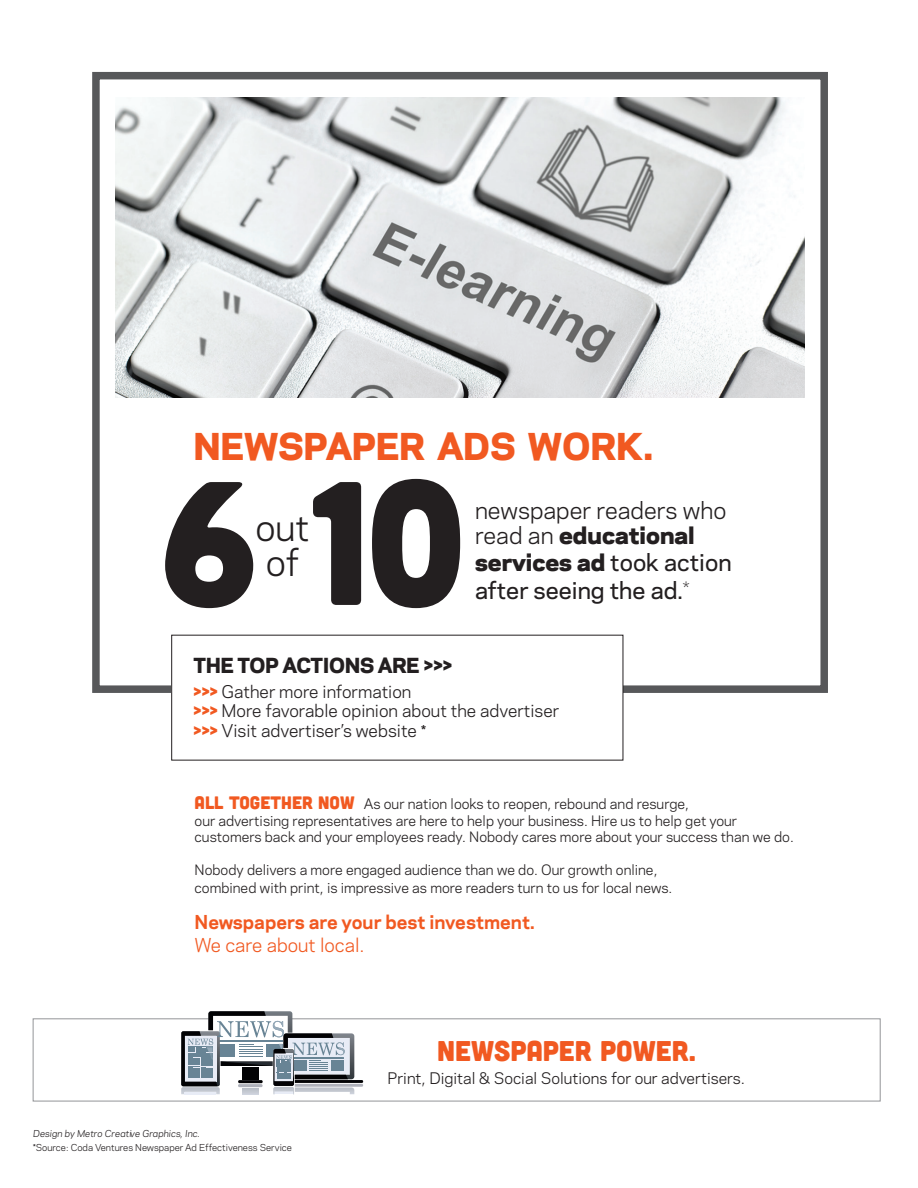
<style>
.page{position:relative;width:918px;height:1188px;background:#fff}
.page>*{position:absolute;margin:0;border:0;box-sizing:border-box;transform-origin:0 0}
.t1{font:175.5px "Cubano";color:#231f20}
.t2{font:34.95px "Galaxie Polaris";color:#231f20}
.t3{font:800 34.8px "Galaxie Polaris";letter-spacing:.01em;color:#f15921}
.t4{font:28.5px "Cubano";color:#f15921}
.t5{font:500 22.5px/27.3px "Galaxie Polaris";color:#231f20}
.t6{font:22.5px/24.3px "Galaxie Polaris";color:#231f20}
.t7{font:800 19.5px "Galaxie Polaris";color:#231f20}
.t8{font:700 18px "Galaxie Polaris";color:#f15921}
.t9{font:18px "Galaxie Polaris";color:#f15921}
.t10{font:16.65px "Galaxie Polaris";color:#231f20}
.t11{font:16.5px "Galaxie Polaris";color:#231f20}
.t12{font:15px "Galaxie Polaris";color:#231f20}
.t13{font:13.5px/16.5px "Galaxie Polaris";color:#231f20}
.t14{font:9px "Galaxie Polaris";color:#231f20}
.t15{font:italic 9px "Galaxie Polaris";color:#231f20}
.s1{font-weight:800}
.s2{font-weight:300}
.s3{font-weight:800;color:#f15921}
.s4{font-weight:800;font-size:16.5px;color:#f15921}
.s5{font-family:"Cubano";font-size:18px;color:#f15921}
</style>
<div class="page">
<div style="left:33px;top:1018px;width:848px;height:83px;border:1px solid #939598"></div>
<div style="left:92px;top:72px;width:736px;height:621px;border:8px solid #57585a"></div>
<div style="left:172px;top:635px;width:451px;height:125px;background:#fff"></div>
<svg style="left:181px;top:1011px;width:182px;height:83px"></svg>
<img style="left:116px;top:97px;width:689px;height:300px">
<p class="t3" style="left:194px;top:423px;width:461px">NEWSPAPER ADS WORK.</p>
<p class="t1" style="left:161px;top:430px;width:309px">6 10</p>
<p class="t6" style="left:475px;top:498px;width:253px">newspaper readers who read an <span class="s1">educational</span></p>
<p class="t5" style="left:475px;top:548px;width:258px"><span class="s1">services ad</span> took action after seeing the ad.<span class="s2">*</span></p>
<p class="t2" style="left:255px;top:505px;width:56px">out</p>
<p class="t2" style="left:266px;top:540px;width:34px">of</p>
<p class="t7" style="left:194px;top:653px;width:260px">THE TOP ACTIONS ARE &gt;&gt;&gt;</p>
<p class="t11" style="left:194px;top:680px;width:219px"><span class="s3">&gt;&gt;&gt;</span> Gather more information</p>
<p class="t11" style="left:194px;top:700px;width:367px"><span class="s3">&gt;&gt;&gt;</span> More favorable opinion about the advertiser</p>
<p class="t10" style="left:194px;top:719px;width:234px"><span class="s4">&gt;&gt;&gt;</span> Visit advertiser’s website *</p>
<p class="t13" style="left:195px;top:796px;width:601px"><span class="s5">ALL TOGETHER NOW</span> As our nation looks to reopen, rebound and resurge,<br>our advertising representatives are here to help your business. Hire us to help get your customers back and your employees ready. Nobody cares more about your success than we do.</p>
<p class="t13" style="left:195px;top:861px;width:479px;line-height:18px">Nobody delivers a more engaged audience than we do. Our growth online, combined with print, is impressive as more readers turn to us for local news.</p>
<p class="t8" style="left:195px;top:911px;width:342px">Newspapers are your best investment.</p>
<p class="t9" style="left:195px;top:933px;width:172px">We care about local.</p>
<p class="t15" style="left:33px;top:1128px;width:168px">Design by Metro Creative Graphics, Inc.</p>
<p class="t14" style="left:33px;top:1141px;width:260px">*Source: Coda Ventures Newspaper Ad Effectiveness Service</p>
<p class="t4" style="left:437px;top:1033px;width:260px">NEWSPAPER POWER.</p>
<p class="t12" style="left:388px;top:1068px;width:359px">Print, Digital &amp; Social Solutions for our advertisers.</p>
</div>
